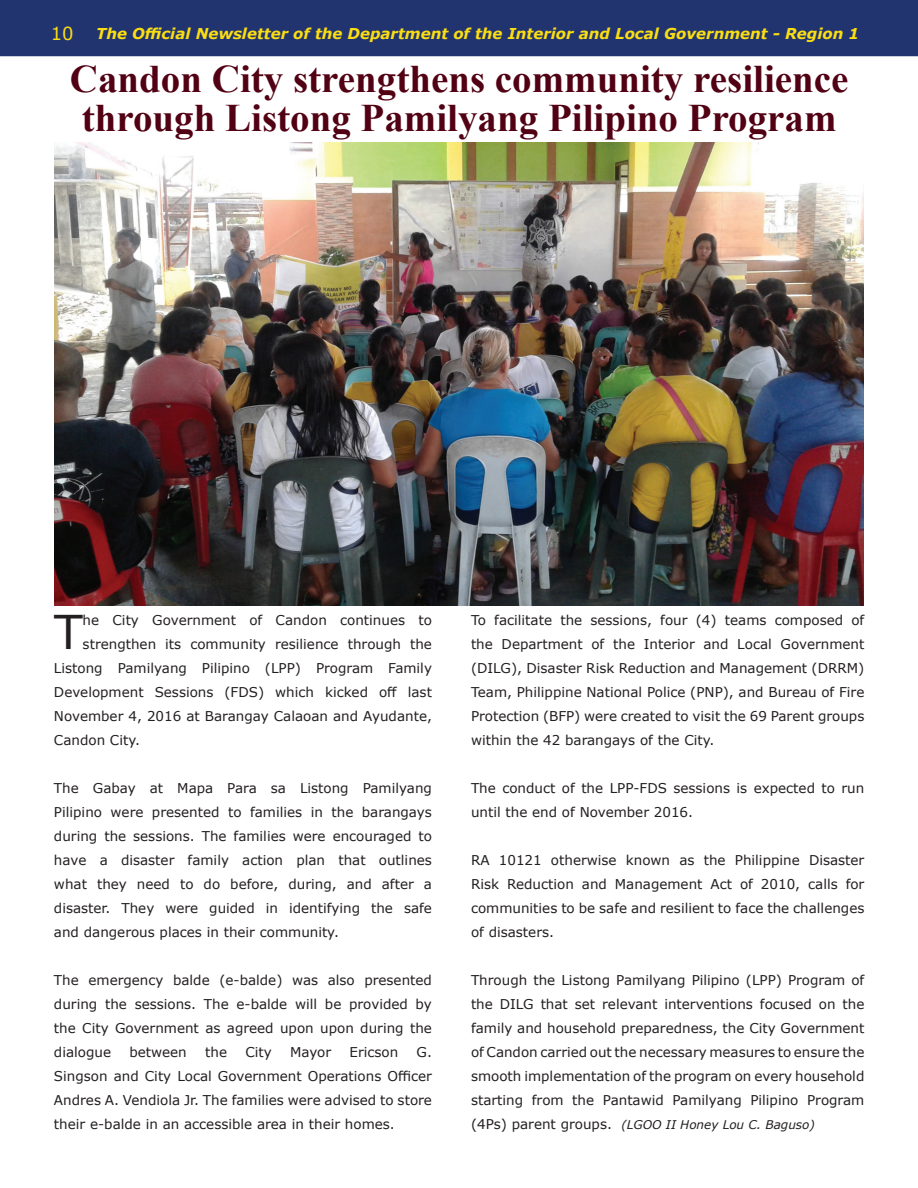
<style>
.page{position:relative;width:918px;height:1188px;background:#fff}
.page>*{position:absolute;margin:0;border:0;box-sizing:border-box;transform-origin:0 0}
.t1{font:46.5px "Verdana";color:#231f20}
.t2{font:700 39px/39px "Times New Roman";color:#520013;text-align:center}
.t3{font:18px "Verdana";color:#fbde11}
.t4{font:italic 700 15px "Verdana";color:#fbde11}
.t5{font:13.5px/24px "Verdana";color:#231f20;text-align:justify}
.t6{font:italic 12px "Verdana";color:#231f20}
.s1{font-style:normal;font-size:13.5px}
</style>
<div class="page">
<div style="left:0;top:0;width:918px;height:56px;background:#223470"></div>
<div style="left:4px;top:7px;width:116px;height:38px;background:#223470"></div>
<img style="left:54px;top:143px;width:810px;height:463px">
<h3 class="t3" style="left:51px;top:22px;width:24px">10</h3>
<p class="t4" style="left:96px;top:23px;width:765px">The Official Newsletter of the Department of the Interior and Local Government - Region 1</p>
<h2 class="t2" style="left:70px;top:58px;width:780px">Candon City strengthens community resilience through Listong Pamilyang Pilipino Program</h2>
<h1 class="t1" style="left:54px;top:600px;width:30px">T</h1>
<p class="t5" style="left:83px;top:608px;width:351px">he City Government of Candon continues to</p>
<p class="t5" style="left:83px;top:632px;width:351px">strengthen its community resilience through the</p>
<p class="t5" style="left:54px;top:656px;width:379px">Listong Pamilyang Pilipino (LPP) Program Family</p>
<p class="t5" style="left:54px;top:680px;width:379px">Development Sessions (FDS) which kicked off last</p>
<p class="t5" style="left:54px;top:704px;width:379px">November 4, 2016 at Barangay Calaoan and Ayudante,</p>
<p class="t5" style="left:54px;top:728px;width:88px">Candon City.</p>
<p class="t5" style="left:54px;top:776px;width:380px">The Gabay at Mapa Para sa Listong Pamilyang Pilipino were presented to families in the barangays during the sessions. The families were encouraged to have a disaster family action plan that outlines what they need to do before, during, and after a disaster. They were guided in identifying the safe and dangerous places in their community.</p>
<p class="t5" style="left:54px;top:968px;width:380px">The emergency balde (e-balde) was also presented during the sessions. The e-balde will be provided by the City Government as agreed upon upon during the dialogue</p>
<p class="t5" style="left:129px;top:1040px;width:59px">between</p>
<p class="t5" style="left:205px;top:1040px;width:23px">the</p>
<p class="t5" style="left:245px;top:1040px;width:28px">City</p>
<p class="t5" style="left:290px;top:1040px;width:43px">Mayor</p>
<p class="t5" style="left:350px;top:1040px;width:50px">Ericson</p>
<p class="t5" style="left:54px;top:1040px;width:380px;text-indent:363px">G.<br>Singson and City Local Government Operations Officer Andres A. Vendiola Jr. The families were advised to store their e-balde in an accessible area in their homes.</p>
<p class="t5" style="left:471px;top:608px;width:395px">To facilitate the sessions, four (4) teams composed of the Department of the Interior and Local Government (DILG), Disaster Risk Reduction and Management (DRRM)<br>Team, Philippine National Police (PNP), and Bureau of Fire Protection (BFP) were created to visit the 69 Parent groups within the 42 barangays of the City.</p>
<p class="t5" style="left:471px;top:776px;width:395px">The conduct of the LPP-FDS sessions is expected to run until the end of November 2016.</p>
<p class="t5" style="left:471px;top:848px;width:395px">RA 10121 otherwise known as the Philippine Disaster Risk Reduction and Management Act of 2010, calls for communities to be safe and resilient to face the challenges of disasters.</p>
<p class="t5" style="left:471px;top:968px;width:395px">Through the Listong Pamilyang Pilipino (LPP) Program of the DILG that set relevant interventions focused on the family and household preparedness, the City Government of Candon carried out the necessary measures to ensure the smooth implementation of the program on every household starting from the Pantawid Pamilyang Pilipino Program</p>
<p class="t6" style="left:471px;top:1116px;width:345px"><span class="s1">(4Ps) parent groups.</span> (LGOO II Honey Lou C. Baguso)</p>
</div>
